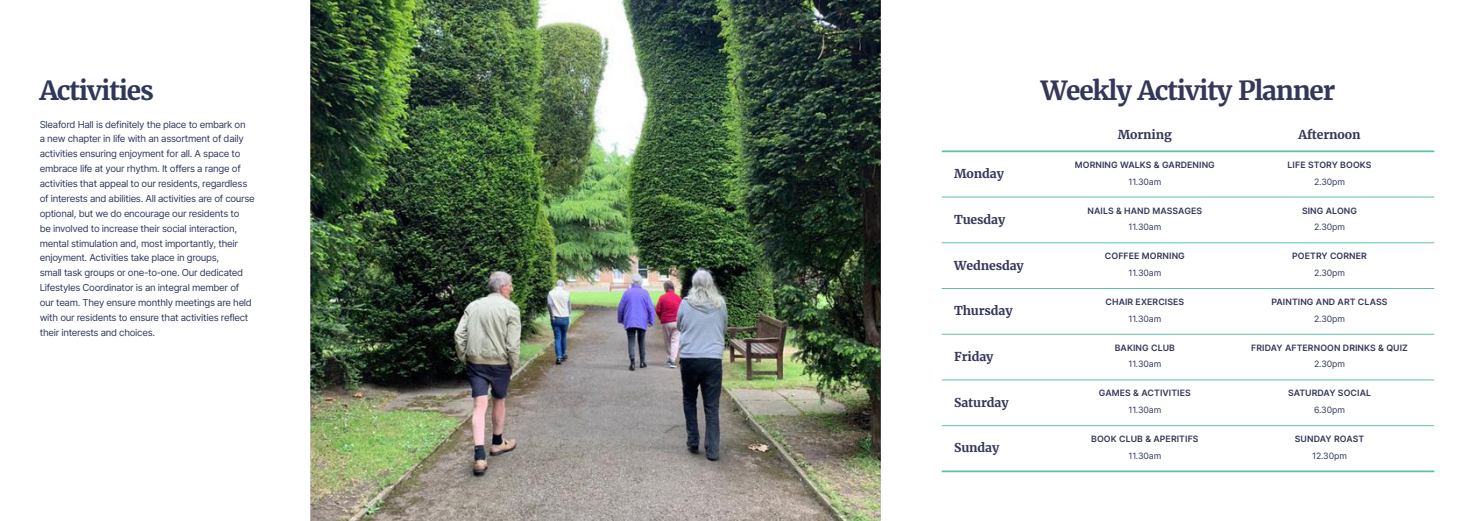
<style>
.page{position:relative;width:1474px;height:521px;background:#fff}
.page>*{position:absolute;margin:0;border:0;box-sizing:border-box;transform-origin:0 0}
.t1{font:700 26.25px "Merriweather";letter-spacing:-.05em;color:#35375a}
.t2{font:700 26.25px "Merriweather";letter-spacing:-.05em;color:#2f385b}
.t3{font:700 12.25px "Merriweather";letter-spacing:-.01em;color:#35375a}
.t4{font:9.62px/14.9px "Inter";letter-spacing:-.03em;color:#2f385b}
.t5{font:600 8.75px/16.6px "Inter";letter-spacing:.01em;color:#35375a;text-align:center}
.s1{font-weight:400;color:#2f385b}
</style>
<div class="page">
<img style="left:310px;top:0;width:570px;height:521px">
<hr style="left:941px;top:150px;width:493px;height:2px;background:#5ec2a2">
<hr style="left:941px;top:470px;width:493px;height:2px;background:#5ec2a2">
<hr style="left:941px;top:425px;width:493px;height:1px;background:#5ec2a2">
<hr style="left:941px;top:380px;width:493px;height:1px;background:#5ec2a2">
<hr style="left:941px;top:334px;width:493px;height:1px;background:#5ec2a2">
<hr style="left:941px;top:288px;width:493px;height:1px;background:#5ec2a2">
<hr style="left:941px;top:242px;width:493px;height:1px;background:#5ec2a2">
<hr style="left:941px;top:197px;width:493px;height:1px;background:#5ec2a2">
<p class="t2" style="left:40px;top:74px;width:116px">Activities</p>
<p class="t4" style="left:40px;top:116px;width:217px">Sleaford Hall is definitely the place to embark on<br>a new chapter in life with an assortment of daily activities ensuring enjoyment for all. A space to embrace life at your rhythm. It offers a range of activities that appeal to our residents, regardless of interests and abilities. All activities are of course optional, but we do encourage our residents to<br>be involved to increase their social interaction, mental stimulation and, most importantly, their enjoyment. Activities take place in groups,<br>small task groups or one-to-one. Our dedicated Lifestyles Coordinator is an integral member of our team. They ensure monthly meetings are held with our residents to ensure that activities reflect their interests and choices.</p>
<p class="t3" style="left:954px;top:166px;width:51px">Monday</p>
<p class="t3" style="left:954px;top:212px;width:53px">Tuesday</p>
<p class="t3" style="left:954px;top:257px;width:71px">Wednesday</p>
<p class="t3" style="left:954px;top:303px;width:60px">Thursday</p>
<p class="t3" style="left:954px;top:349px;width:41px">Friday</p>
<p class="t3" style="left:954px;top:394px;width:56px">Saturday</p>
<p class="t3" style="left:954px;top:440px;width:47px">Sunday</p>
<p class="t1" style="left:1040px;top:74px;width:296px">Weekly Activity Planner</p>
<p class="t3" style="left:1117px;top:127px;width:56px">Morning</p>
<p class="t5" style="left:1074px;top:156px;width:141px">MORNING WALKS &amp; GARDENING<br><span class="s1">11.30am</span></p>
<p class="t5" style="left:1087px;top:202px;width:116px">NAILS &amp; HAND MASSAGES<br><span class="s1">11.30am</span></p>
<p class="t5" style="left:1104px;top:247px;width:81px">COFFEE MORNING<br><span class="s1">11.30am</span></p>
<p class="t5" style="left:1105px;top:293px;width:80px">CHAIR EXERCISES<br><span class="s1">11.30am</span></p>
<p class="t5" style="left:1114px;top:339px;width:62px">BAKING CLUB<br><span class="s1">11.30am</span></p>
<p class="t5" style="left:1098px;top:384px;width:93px">GAMES &amp; ACTIVITIES<br><span class="s1">11.30am</span></p>
<p class="t5" style="left:1091px;top:430px;width:109px">BOOK CLUB &amp; APERITIFS<br><span class="s1">11.30am</span></p>
<p class="t3" style="left:1298px;top:127px;width:64px">Afternoon</p>
<p class="t5" style="left:1287px;top:156px;width:85px">LIFE STORY BOOKS<br><span class="s1">2.30pm</span></p>
<p class="t5" style="left:1301px;top:202px;width:57px">SING ALONG<br><span class="s1">2.30pm</span></p>
<p class="t5" style="left:1292px;top:247px;width:76px">POETRY CORNER<br><span class="s1">2.30pm</span></p>
<p class="t5" style="left:1271px;top:293px;width:118px">PAINTING AND ART CLASS<br><span class="s1">2.30pm</span></p>
<p class="t5" style="left:1251px;top:339px;width:158px">FRIDAY AFTERNOON DRINKS &amp; QUIZ<br><span class="s1">2.30pm</span></p>
<p class="t5" style="left:1287px;top:384px;width:84px">SATURDAY SOCIAL<br><span class="s1">6.30pm</span></p>
<p class="t5" style="left:1294px;top:430px;width:71px">SUNDAY ROAST<br><span class="s1">12.30pm</span></p>
</div>
